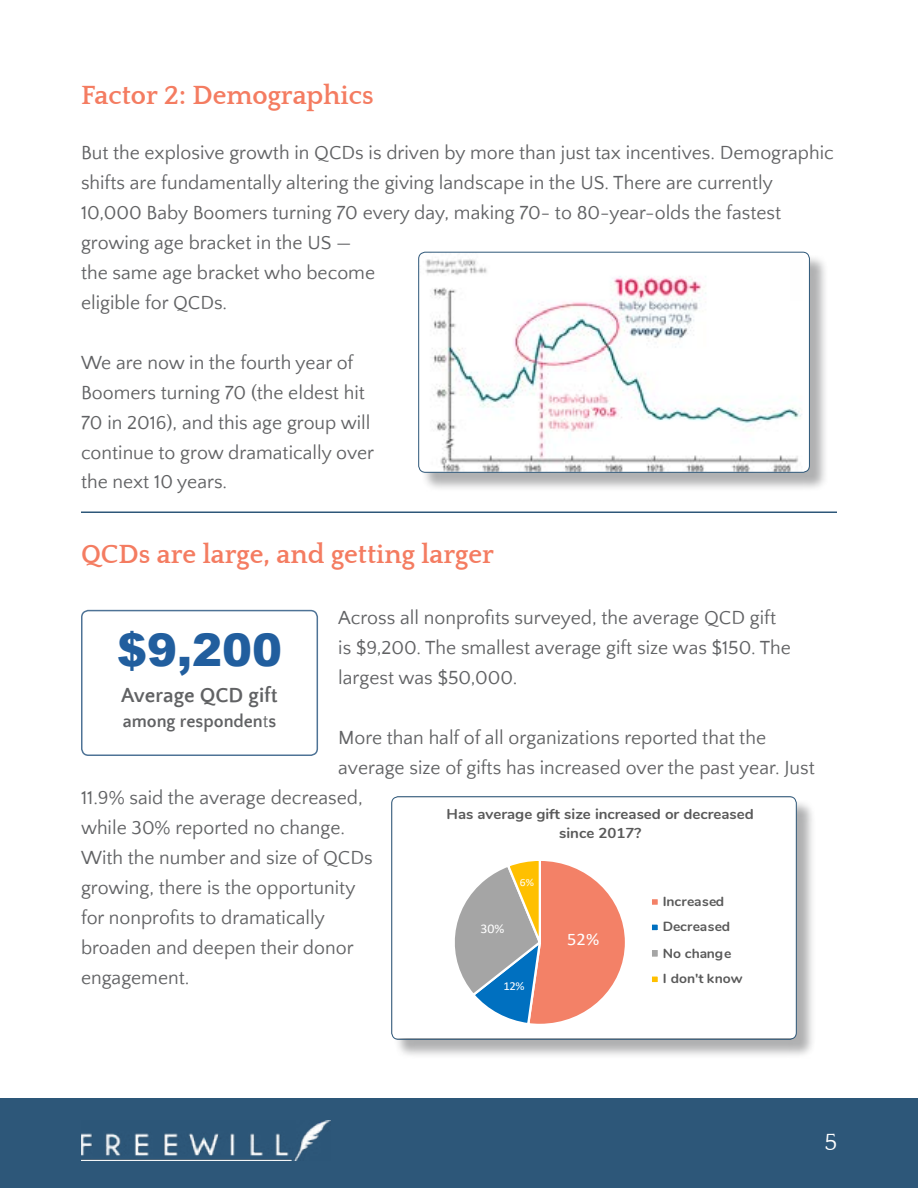
<style>
.page{position:relative;width:918px;height:1188px;background:#fff}
.page>*{position:absolute;margin:0;border:0;box-sizing:border-box;transform-origin:0 0}
.t1{font:900 45px "Arial";color:#215e9e}
.t2{font:700 27px "Quattrocento";color:#f47c61}
.t3{font:24px "Quattrocento";color:#fff}
.t4{font:700 21px "Quattrocento Sans";color:#616264}
.t5{font:19.5px/30px "Quattrocento Sans";color:#616264}
.t6{font:700 18px "Quattrocento Sans";color:#616264}
.t7{font:17.7px "Calibri";color:#fff;scale:1.04 1}
.t8{font:700 14.4px/20px "Nunito";color:#595959;text-align:center;scale:1.04 1}
.t9{font:700 13.2px/25.8px "Nunito";letter-spacing:.005em;color:#595959;scale:1.04 1}
.t10{font:13.2px "Calibri";color:#fff;scale:1.04 1}
.t11{font:12.15px "Calibri";color:#fff;scale:1.04 1}
.t12{font:11.1px "Calibri";color:#fff;scale:1.04 1}
.s1{font-weight:400}
</style>
<div class="page">
<div style="left:421px;top:255px;width:407px;height:237px;background:#616264;opacity:.5"></div>
<img style="left:419px;top:252px;width:390px;height:220px">
<div style="left:418px;top:252px;width:392px;height:220px;border:1px solid #2d5779;border-radius:7px"></div>
<hr style="left:81px;top:512px;width:756px;height:1px;background:#2d5779">
<div style="left:394px;top:799px;width:422px;height:260px;background:#616264;opacity:.5"></div>
<svg style="left:392px;top:797px;width:404px;height:242px"></svg>
<div style="left:392px;top:796px;width:404px;height:244px;border:1px solid #2d5779;border-radius:7px"></div>
<div style="left:81px;top:610px;width:237px;height:146px;border:2px solid #4e7396;border-radius:7px"></div>
<div style="left:0;top:1098px;width:918px;height:90px;background:#2d5779"></div>
<img style="left:81px;top:1120px;width:250px;height:41px">
<h2 class="t2" style="left:81px;top:81px;width:294px">Factor 2: Demographics</h2>
<p class="t5" style="left:81px;top:138px;width:754px">But the explosive growth in QCDs is driven by more than just tax incentives. Demographic shifts are fundamentally altering the giving landscape in the US. There are currently 10,000 Baby Boomers turning 70 every day, making 70- to 80-year-olds the fastest growing age bracket in the US —<br>the same age bracket who become<br>eligible for QCDs.</p>
<p class="t5" style="left:81px;top:348px;width:295px">We are now in the fourth year of<br>Boomers turning 70 (the eldest hit<br>70 in 2016), and this age group will continue to grow dramatically over the next 10 years.</p>
<h2 class="t2" style="left:81px;top:540px;width:415px">QCDs are large, and getting larger</h2>
<p class="t5" style="left:338px;top:603px;width:454px">Across all nonprofits surveyed, the average QCD gift is $9,200. The smallest average gift size was $150. The largest was $50,000.</p>
<h1 class="t1" style="left:117px;top:617px;width:167px">$9,200</h1>
<p class="t4" style="left:121px;top:684px;width:158px">Average QCD gift</p>
<p class="t6" style="left:123px;top:712px;width:155px">among responden<span class="s1">t</span>s</p>
<p class="t5" style="left:338px;top:723px;width:429px">More than half of all organizations reported that the</p>
<p class="t5" style="left:338px;top:753px;width:478px">average size of gifts has increased over the past year. Just</p>
<p class="t5" style="left:81px;top:783px;width:283px">11.9% said the average decreased,</p>
<p class="t5" style="left:81px;top:813px;width:266px">while 30% reported no change.</p>
<p class="t5" style="left:81px;top:843px;width:293px">With the number and size of QCDs</p>
<p class="t5" style="left:81px;top:873px;width:276px">growing, there is the opportunity</p>
<p class="t5" style="left:81px;top:903px;width:245px">for nonprofits to dramatically</p>
<p class="t5" style="left:81px;top:933px;width:274px">broaden and deepen their donor</p>
<p class="t5" style="left:81px;top:963px;width:110px">engagement.</p>
<p class="t8" style="left:447px;top:803px;width:297px">Has average gift size increased or decreased since 2017?</p>
<p class="t12" style="left:520px;top:875px;width:15px">6%</p>
<p class="t9" style="left:663px;top:888px;width:78px">Increased<br>Decreased<br>No change<br>I don't know</p>
<p class="t10" style="left:480px;top:920px;width:25px">30%</p>
<p class="t7" style="left:567px;top:926px;width:32px">52%</p>
<p class="t11" style="left:503px;top:977px;width:22px">12%</p>
<p class="t3" style="left:825px;top:1129px;width:14px">5</p>
</div>
